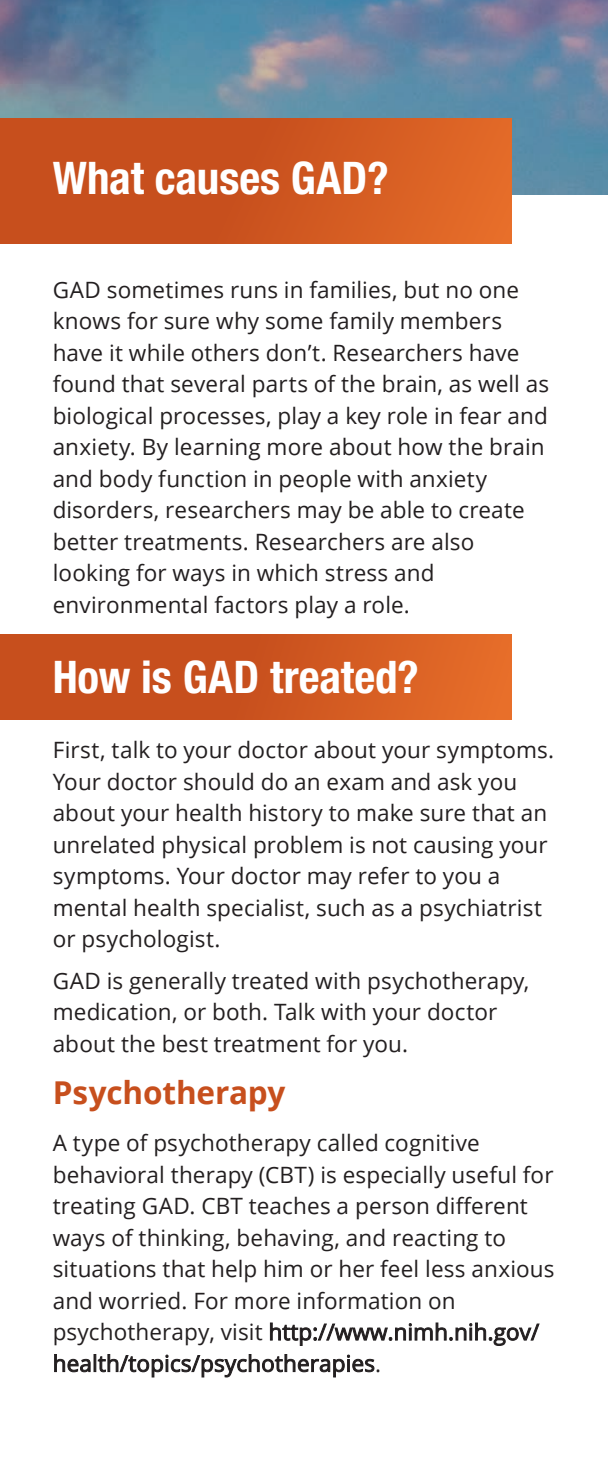
<style>
.page{position:relative;width:608px;height:1458px;background:#fff}
.page>*{position:absolute;margin:0;border:0;box-sizing:border-box;transform-origin:0 0}
.t1{font:700 condensed 45px "Helvetica Neue LT Std";color:#fff}
.t2{font:700 31.5px "Open Sans";letter-spacing:-.005em;color:#c74f1d}
.t3{font:22.5px/31.5px "Open Sans";letter-spacing:.005em;color:#231f20}
</style>
<div class="page">
<img style="left:0;top:0;width:608px;height:194px">
<div style="left:0;top:118px;width:512px;height:125px;background:linear-gradient(to right,#bf481a,#df6626)"></div>
<div style="left:0;top:634px;width:512px;height:86px;background:linear-gradient(to right,#bf471a,#e06827)"></div>
<h2 class="t1" style="left:53px;top:151px;width:337px">What causes GAD?</h2>
<p class="t3" style="left:53px;top:273px;width:498px">GAD sometimes runs in families, but no one knows for sure why some family members have it while others don’t. Researchers have found that several parts of the brain, as well as biological processes, play a key role in fear and anxiety. By learning more about how the brain and body function in people with anxiety disorders, researchers may be able to create better treatments. Researchers are also looking for ways in which stress and environmental factors play a role.</p>
<h2 class="t1" style="left:53px;top:650px;width:367px">How is GAD treated?</h2>
<p class="t3" style="left:53px;top:734px;width:503px">First, talk to your doctor about your symptoms.<br>Your doctor should do an exam and ask you about your health history to make sure that an unrelated physical problem is not causing your symptoms. Your doctor may refer to you a mental health specialist, such as a psychiatrist or psychologist.</p>
<p class="t3" style="left:53px;top:964px;width:478px">GAD is generally treated with psychotherapy, medication, or both. Talk with your doctor about the best treatment for you.</p>
<h3 class="t2" style="left:53px;top:1070px;width:234px">Psychotherapy</h3>
<p class="t3" style="left:53px;top:1127px;width:503px">A type of psychotherapy called cognitive behavioral therapy (CBT) is especially useful for treating GAD. CBT teaches a person different ways of thinking, behaving, and reacting to situations that help him or her feel less anxious and worried. For more information on psychotherapy, visit http://www.nimh.nih.gov/ health/topics/psychotherapies.</p>
</div>
